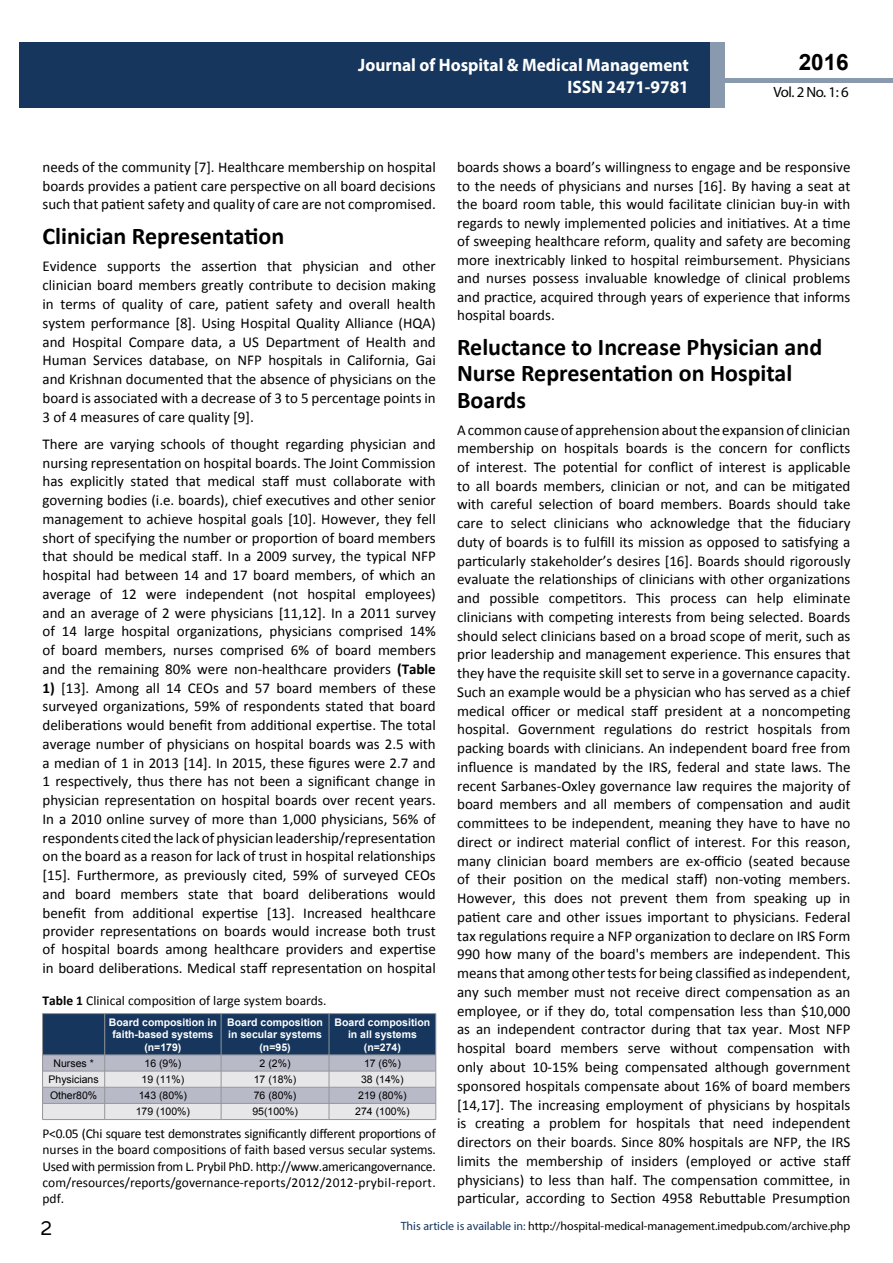
<style>
.page{position:relative;width:893px;height:1263px;background:#fff}
.page>*{position:absolute;margin:0;border:0;box-sizing:border-box;transform-origin:0 0}
.t1{font:25.5px "Tunga";color:#000}
.t2{font:700 24px/26.4px "Calibri";color:#000}
.t3{font:700 22.5px "Arial";color:#000}
.t4{font:700 18px/21.6px "Myriad Pro";color:#fff;text-align:right;scale:.96 1}
.t5{font:15px/18.8px "Calibri";color:#000;text-align:justify}
.t6{font:14.85px "Myriad Pro";color:#000}
.t7{font:13.5px/16.2px "Calibri";color:#000;text-align:justify}
.t8{font:12px "Myriad Pro";color:#000}
.t9{font:700 10.5px/12.6px "Arial";color:#fff;text-align:center}
.t10{font:10.5px "Arial";color:#000}
.s1{font-weight:700}
.s2{color:#16365d}
</style>
<div class="page">
<hr style="left:725px;top:78px;width:168px;height:4px;background:#8a9aae">
<div style="left:19px;top:42px;width:690px;height:66px;background:#16365d"></div>
<div style="left:709px;top:42px;width:16px;height:66px;background:#8a9aae"></div>
<svg style="left:42px;top:1013px;width:395px;height:106px;background:#8692a6"></svg>
<hr style="left:43px;top:1119px;width:62px;height:1px;background:#939598">
<hr style="left:105px;top:1119px;width:116px;height:1px;background:#939598">
<hr style="left:221px;top:1119px;width:108px;height:1px;background:#939598">
<hr style="left:329px;top:1119px;width:107px;height:1px;background:#939598">
<hr style="left:43px;top:1013px;width:62px;height:1px;background:#939598">
<hr style="left:42px;top:1014px;width:1px;height:41px;background:#939598">
<hr style="left:105px;top:1013px;width:116px;height:1px;background:#939598">
<hr style="left:221px;top:1013px;width:108px;height:1px;background:#939598">
<hr style="left:329px;top:1013px;width:107px;height:1px;background:#939598">
<hr style="left:436px;top:1014px;width:1px;height:41px;background:#939598">
<hr style="left:43px;top:1055px;width:62px;height:1px;background:#939598">
<hr style="left:105px;top:1055px;width:116px;height:1px;background:#939598">
<hr style="left:221px;top:1055px;width:108px;height:1px;background:#939598">
<hr style="left:329px;top:1055px;width:107px;height:1px;background:#939598">
<p class="t4" style="left:517px;top:53px;width:198px">ARCHIVOS DE MEDICINA<br>ISSN 1698-9465</p>
<h3 class="t3" style="left:799px;top:47px;width:52px">2016</h3>
<p class="t4" style="left:358px;top:54px;width:346px">Journal of Hospital &amp; Medical Management<br>ISSN 2471-9781</p>
<p class="t6" style="left:773px;top:83px;width:77px">Vol. 2 No. 1: 6</p>
<p class="t5" style="left:43px;top:158px;width:395px">needs of the community [7]. Healthcare membership on hospital boards provides a patient care perspective on all board decisions such that patient safety and quality of care are not compromised.</p>
<h2 class="t2" style="left:43px;top:223px;width:243px">Clinician Representation</h2>
<p class="t5" style="left:43px;top:257px;width:395px">Evidence supports the assertion that physician and other clinician board members greatly contribute to decision making in terms of quality of care, patient safety and overall health system performance [8]. Using Hospital Quality Alliance (HQA) and Hospital Compare data, a US Department of Health and Human Services database, on NFP hospitals in California, Gai and Krishnan documented that the absence of physicians on the board is associated with a decrease of 3 to 5 percentage points in 3 of 4 measures of care quality [9].</p>
<p class="t5" style="left:43px;top:434px;width:395px">There are varying schools of thought regarding physician and nursing representation on hospital boards. The Joint Commission has explicitly stated that medical staff must collaborate with governing bodies (i.e. boards), chief executives and other senior management to achieve hospital goals [10]. However, they fell short of specifying the number or proportion of board members that should be medical staff. In a 2009 survey, the typical NFP hospital had between 14 and 17 board members, of which an average of 12 were independent (not hospital employees) and an average of 2 were physicians [11,12]. In a 2011 survey of 14 large hospital organizations, physicians comprised 14% of board members, nurses comprised 6% of board members and the remaining 80% were non-healthcare providers <span class="s1">(Table</span></p>
<p class="t5" style="left:43px;top:678px;width:395px"><span class="s1">1)</span> [13]. Among all 14 CEOs and 57 board members of these surveyed organizations, 59% of respondents stated that board deliberations would benefit from additional expertise. The total average number of physicians on hospital boards was 2.5 with a median of 1 in 2013 [14]. In 2015, these figures were 2.7 and 1 respectively, thus there has not been a significant change in physician representation on hospital boards over recent years.<br>In a 2010 online survey of more than 1,000 physicians, 56% of respondents cited the lack of physician leadership/representation on the board as a reason for lack of trust in hospital relationships [15]. Furthermore, as previously cited, 59% of surveyed CEOs and board members state that board deliberations would benefit from additional expertise [13]. Increased healthcare provider representations on boards would increase both trust of hospital boards among healthcare providers and expertise in board deliberations. Medical staff representation on hospital</p>
<p class="t7" style="left:43px;top:992px;width:286px"><span class="s1">Table 1</span> Clinical composition of large system boards.</p>
<p class="t9" style="left:109px;top:1016px;width:109px">Board composition in faith-based systems (n=179)</p>
<p class="t9" style="left:227px;top:1016px;width:97px">Board composition in secular systems (n=95)</p>
<p class="t9" style="left:335px;top:1016px;width:97px">Board composition in all systems (n=274)</p>
<p class="t10" style="left:54px;top:1056px;width:42px">Nurses *</p>
<p class="t10" style="left:145px;top:1056px;width:38px">16 (9%)</p>
<p class="t10" style="left:260px;top:1056px;width:32px">2 (2%)</p>
<p class="t10" style="left:364px;top:1056px;width:38px">17 (6%)</p>
<p class="t10" style="left:49px;top:1072px;width:52px">Physicians</p>
<p class="t10" style="left:142px;top:1072px;width:44px">19 (11%)</p>
<p class="t10" style="left:254px;top:1072px;width:44px">17 (18%)</p>
<p class="t10" style="left:361px;top:1072px;width:44px">38 (14%)</p>
<p class="t10" style="left:50px;top:1088px;width:49px">Other80%</p>
<p class="t10" style="left:139px;top:1088px;width:50px">143 (80%)</p>
<p class="t10" style="left:254px;top:1088px;width:44px">76 (80%)</p>
<p class="t10" style="left:358px;top:1088px;width:50px">219 (80%)</p>
<p class="t10" style="left:136px;top:1105px;width:56px">179 (100%)</p>
<p class="t10" style="left:252px;top:1105px;width:47px">95(100%)</p>
<p class="t10" style="left:355px;top:1105px;width:56px">274 (100%)</p>
<p class="t7" style="left:43px;top:1126px;width:395px">P&lt;0.05 (Chi square test demonstrates significantly different proportions of nurses in the board compositions of faith based versus secular systems.<br>Used with permission from L. Prybil PhD. http://www.americangovernance. com/resources/reports/governance-reports/2012/2012-prybil-report. pdf.</p>
<p class="t5" style="left:457px;top:158px;width:395px">boards shows a board’s willingness to engage and be responsive to the needs of physicians and nurses [16]. By having a seat at the board room table, this would facilitate clinician buy-in with regards to newly implemented policies and initiatives. At a time of sweeping healthcare reform, quality and safety are becoming more inextricably linked to hospital reimbursement. Physicians and nurses possess invaluable knowledge of clinical problems and practice, acquired through years of experience that informs hospital boards.</p>
<h2 class="t2" style="left:457px;top:334px;width:367px">Reluctance to Increase Physician and<br>Nurse Representation on Hospital<br>Boards</h2>
<p class="t5" style="left:457px;top:420px;width:395px">A common cause of apprehension about the expansion of clinician membership on hospitals boards is the concern for conflicts of interest. The potential for conflict of interest is applicable to all boards members, clinician or not, and can be mitigated with careful selection of board members. Boards should take care to select clinicians who acknowledge that the fiduciary duty of boards is to fulfill its mission as opposed to satisfying a particularly stakeholder’s desires [16]. Boards should rigorously evaluate the relationships of clinicians with other organizations and possible competitors. This process can help eliminate clinicians with competing interests from being selected. Boards should select clinicians based on a broad scope of merit, such as prior leadership and management experience. This ensures that they have the requisite skill set to serve in a governance capacity.<br>Such an example would be a physician who has served as a chief medical officer or medical staff president at a noncompeting hospital. Government regulations do restrict hospitals from packing boards with clinicians. An independent board free from influence is mandated by the IRS, federal and state laws. The recent Sarbanes-Oxley governance law requires the majority of board members and all members of compensation and audit committees to be independent, meaning they have to have no direct or indirect material conflict of interest. For this reason, many clinician board members are ex-officio (seated because of their position on the medical staff) non-voting members.<br>However, this does not prevent them from speaking up in patient care and other issues important to physicians. Federal tax regulations require a NFP organization to declare on IRS Form 990 how many of the board's members are independent. This means that among other tests for being classified as independent, any such member must not receive direct compensation as an employee, or if they do, total compensation less than $10,000 as an independent contractor during that tax year. Most NFP hospital board members serve without compensation with only about 10-15% being compensated although government sponsored hospitals compensate about 16% of board members [14,17]. The increasing employment of physicians by hospitals is creating a problem for hospitals that need independent directors on their boards. Since 80% hospitals are NFP, the IRS limits the membership of insiders (employed or active staff physicians) to less than half. The compensation committee, in particular, according to Section 4958 Rebuttable Presumption</p>
<h1 class="t1" style="left:41px;top:1211px;width:13px">2</h1>
<p class="t8" style="left:401px;top:1219px;width:451px"><span class="s2">This article is available in:</span> http://hospital-medical-management.imedpub.com/archive.php</p>
</div>
